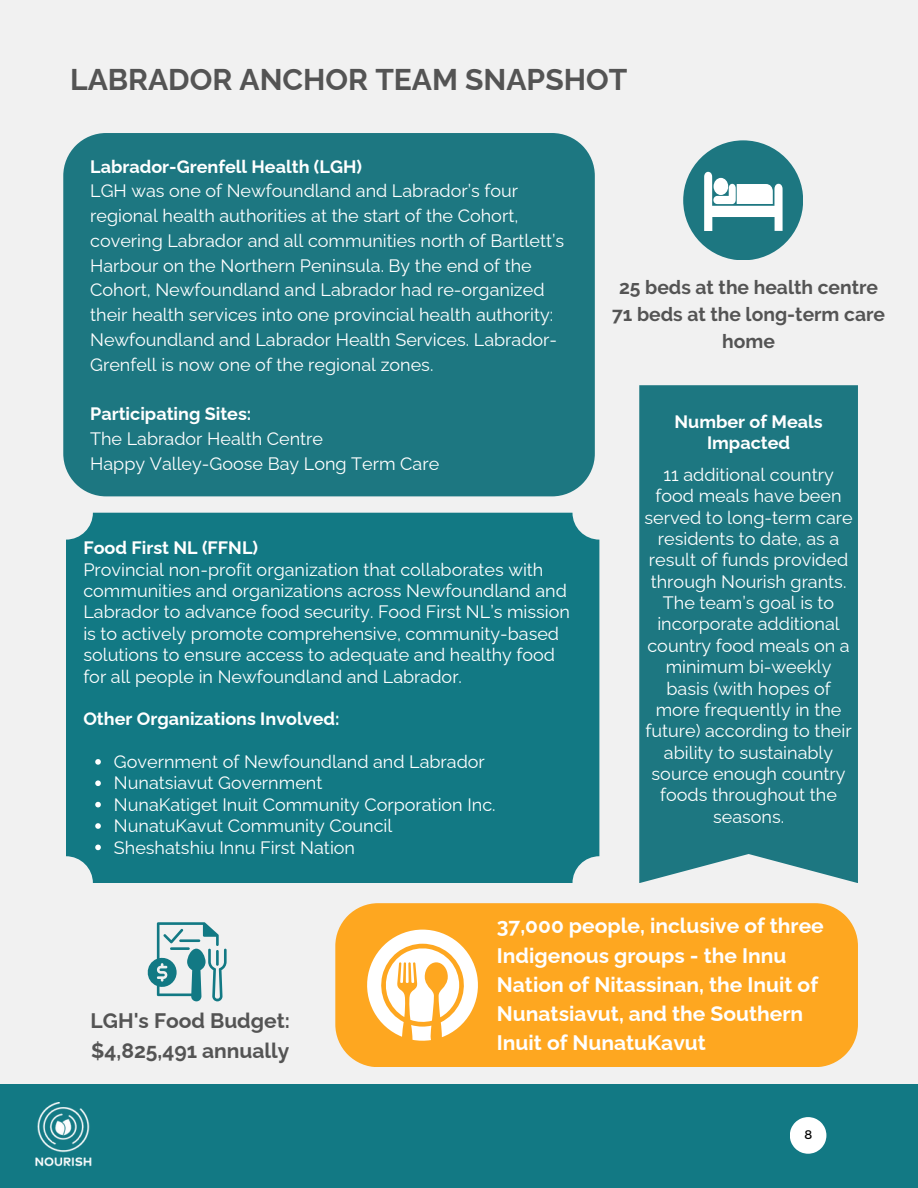
<style>
.page{position:relative;width:918px;height:1188px;background:#fff}
.page>*{position:absolute;margin:0;border:0;box-sizing:border-box;transform-origin:0 0}
.t1{font:700 30px "Raleway";color:#545454}
.t2{font:700 21px/29.2px "Raleway";color:#fff}
.t3{font:700 21px "Raleway";color:#545454}
.t4{font:700 19.2px/26.8px "Raleway";color:#545454;text-align:center}
.t5{font:18px/21.3px "Raleway";color:#fff}
.t6{font:700 18px/21.3px "Raleway";color:#fff;text-align:center}
.t7{font:12.45px "Montserrat";color:#000}
</style>
<div class="page">
<div style="left:0;top:0;width:918px;height:1085px;background:#f1f1f1"></div>
<div style="left:335px;top:903px;width:523px;height:164px;background:#fea720"></div>
<div style="left:0;top:1085px;width:918px;height:103px;background:#127984"></div>
<svg style="left:790px;top:1117px;width:36px;height:37px"></svg>
<img style="left:35px;top:1103px;width:57px;height:64px">
<div style="left:63px;top:133px;width:532px;height:363px;background:#1d7781"></div>
<div style="left:639px;top:385px;width:219px;height:498px;background:#1d7781"></div>
<svg style="left:145px;top:922px;width:82px;height:81px"></svg>
<svg style="left:366px;top:930px;width:113px;height:111px"></svg>
<div style="left:66px;top:513px;width:533px;height:370px;background:#127984;border-radius:27px"></div>
<svg style="left:95px;top:759px;width:6px;height:6px"></svg>
<svg style="left:95px;top:780px;width:6px;height:6px"></svg>
<svg style="left:95px;top:802px;width:6px;height:5px"></svg>
<svg style="left:95px;top:823px;width:6px;height:6px"></svg>
<svg style="left:95px;top:845px;width:6px;height:5px"></svg>
<div style="left:683px;top:140px;width:120px;height:120px;background:#1d7781;border-radius:50%"></div>
<svg style="left:704px;top:171px;width:79px;height:60px"></svg>
<p class="t1" style="left:70px;top:62px;width:559px">LABRADOR ANCHOR TEAM SNAPSHOT</p>
<p class="t6" style="left:90px;top:156px;width:273px">Labrador-Grenfell Health (LGH)</p>
<p class="t5" style="left:90px;top:179px;width:476px;line-height:24.8px">LGH was one of Newfoundland and Labrador’s four regional health authorities at the start of the Cohort, covering Labrador and all communities north of Bartlett’s Harbour on the Northern Peninsula. By the end of the Cohort, Newfoundland and Labrador had re-organized their health services into one provincial health authority:<br>Newfoundland and Labrador Health Services. Labrador-Grenfell is now one of the regional zones.</p>
<p class="t6" style="left:90px;top:403px;width:163px">Participating Sites:</p>
<p class="t5" style="left:90px;top:428px;width:234px">The Labrador Health Centre</p>
<p class="t5" style="left:90px;top:453px;width:351px">Happy Valley-Goose Bay Long Term Care</p>
<p class="t6" style="left:83px;top:537px;width:176px">Food First NL (FFNL)</p>
<p class="t5" style="left:83px;top:559px;width:488px">Provincial non-profit organization that collaborates with communities and organizations across Newfoundland and Labrador to advance food security. Food First NL’s mission is to actively promote comprehensive, community-based solutions to ensure access to adequate and healthy food for all people in Newfoundland and Labrador.</p>
<p class="t6" style="left:83px;top:708px;width:258px">Other Organizations Involved:</p>
<p class="t5" style="left:114px;top:751px;width:372px">Government of Newfoundland and Labrador</p>
<p class="t5" style="left:114px;top:772px;width:210px">Nunatsiavut Government</p>
<p class="t5" style="left:114px;top:794px;width:383px">NunaKatiget Inuit Community Corporation Inc.</p>
<p class="t5" style="left:114px;top:815px;width:280px">NunatuKavut Community Council</p>
<p class="t5" style="left:114px;top:837px;width:243px">Sheshatshiu Innu First Nation</p>
<p class="t4" style="left:619px;top:274px;width:261px">25 beds at the health centre</p>
<p class="t4" style="left:612px;top:301px;width:274px">71 beds at the long-term care home</p>
<p class="t6" style="left:674px;top:411px;width:150px">Number of Meals<br>Impacted</p>
<p class="t5" style="left:644px;top:464px;width:210px;text-align:center">11 additional country food meals have been served to long-term care residents to date, as a result of funds provided through Nourish grants.<br>The team’s goal is to incorporate additional country food meals on a minimum bi-weekly basis (with hopes of more frequently in the future) according to their ability to sustainably source enough country foods throughout the seasons.</p>
<p class="t3" style="left:91px;top:1009px;width:201px">LGH's Food Budget:</p>
<p class="t3" style="left:91px;top:1038px;width:200px">$4,825,491 annually</p>
<p class="t2" style="left:497px;top:911px;width:328px">37,000 people, inclusive of three<br>Indigenous groups - the Innu<br>Nation of Nitassinan, the Inuit of<br>Nunatsiavut, and the Southern<br>Inuit of NunatuKavut</p>
<p class="t7" style="left:805px;top:1126px;width:9px">8</p>
</div>
